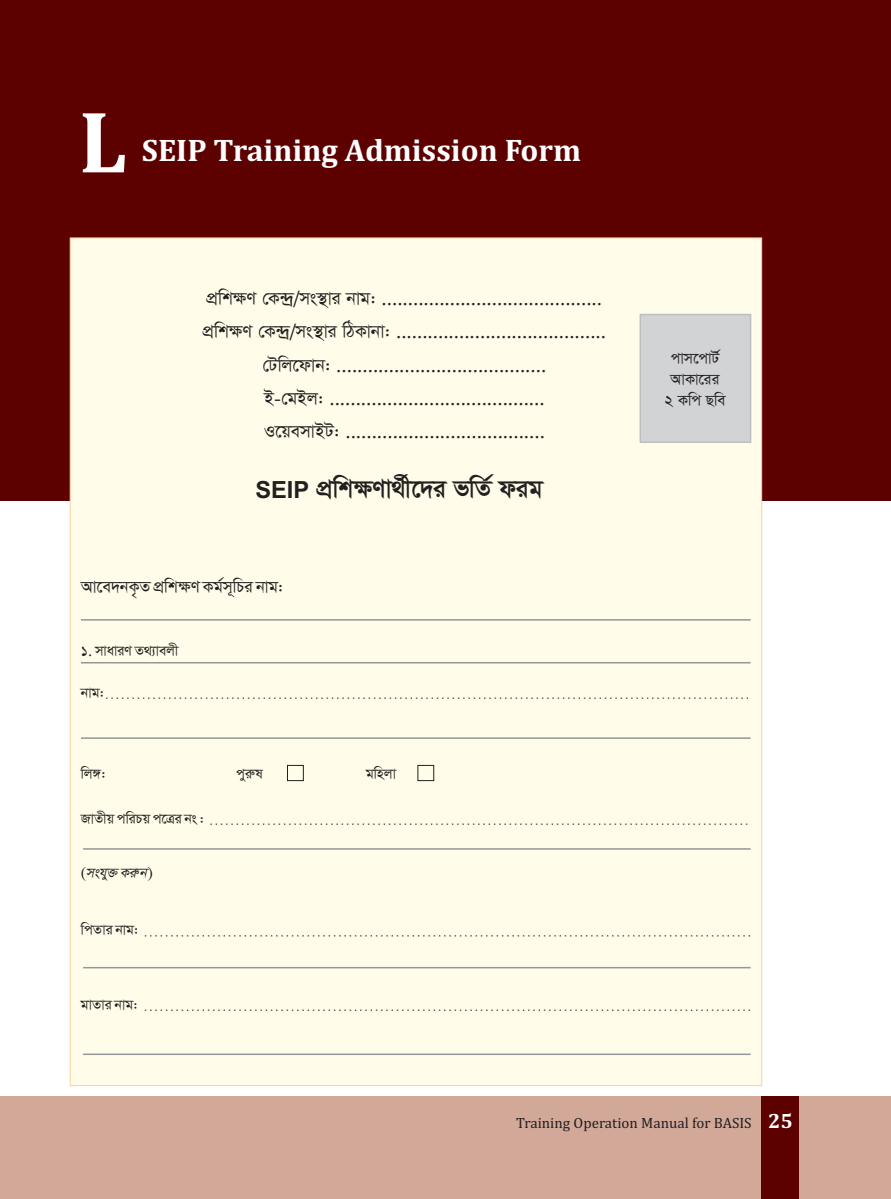
<style>
.page{position:relative;width:891px;height:1199px;background:#fff}
.page>*{position:absolute;margin:0;border:0;box-sizing:border-box;transform-origin:0 0}
.t1{font:700 88.35px "Cambria";color:#fff}
.t2{font:700 31.5px "Cambria";color:#fff}
.t3{font:29.1px "Sutonny MJ Bold";color:#231f20}
.t4{font:21px/33.2px "Sutonny MJ";color:#231f20;text-align:center}
.t5{font:700 21px "Cambria";color:#fff}
.t6{font:19.5px "Sutonny MJ";color:#231f20}
.t7{font:18px/21.1px "Sutonny MJ";color:#231f20;text-align:center}
.t8{font:16.5px "Sutonny MJ";color:#231f20}
.t9{font:16.5px "Sutonny MJ Italic";color:#231f20}
.t10{font:15px "Cambria";color:#231f20}
.s1{font-family:"Arial";font-weight:700;font-size:23.7px}
.s2{font-family:"Sutonny MJ"}
</style>
<div class="page">
<div style="left:0;top:1096px;width:891px;height:103px;background:#d2a999"></div>
<div style="left:761px;top:1096px;width:38px;height:103px;background:#5d0000"></div>
<div style="left:0;top:0;width:891px;height:501px;background:#5d0000"></div>
<div style="left:69px;top:237px;width:693px;height:849px;background:#fffde9"></div>
<svg style="left:639px;top:313px;width:113px;height:131px;background:#d1d2d3"></svg>
<hr style="left:81px;top:619px;width:670px;height:2px;background:#949698">
<svg style="left:106px;top:698px;width:645px;height:1px"></svg>
<hr style="left:81px;top:737px;width:670px;height:2px;background:#949698">
<div style="left:287px;top:765px;width:17px;height:16px;border:1px solid #231f20"></div>
<div style="left:418px;top:765px;width:16px;height:16px;border:1px solid #231f20"></div>
<svg style="left:210px;top:824px;width:541px;height:1px"></svg>
<hr style="left:83px;top:848px;width:668px;height:2px;background:#949698">
<hr style="left:81px;top:662px;width:670px;height:1px;background:#949698">
<svg style="left:145px;top:935px;width:606px;height:1px"></svg>
<svg style="left:145px;top:1010px;width:606px;height:1px"></svg>
<hr style="left:83px;top:967px;width:668px;height:1px;background:#949698">
<hr style="left:83px;top:1053px;width:668px;height:2px;background:#949698">
<h1 class="t1" style="left:79px;top:104px;width:50px">L</h1>
<h2 class="t2" style="left:142px;top:136px;width:441px">SEIP Training Admission Form</h2>
<p class="t4" style="left:203px;top:282px;width:405px">CÖWKŸY †K›`ª/MS¯’VI BVG: ..........................................<br>CÖWKŸY †K›`ª/MS¯’VI WVKVBV: ........................................ †UWJ‡DVB: ........................................<br>B-†GBJ: .........................................<br>I‡QEMVBU: ......................................</p>
<h3 class="t3" style="left:255px;top:474px;width:289px"><span class="s1">SEIP</span> CÖWK¶YV_©X‡`I FWZ© DIG</h3>
<p class="t6" style="left:81px;top:577px;width:204px">AV‡E`BK…Z CÖWK¶Y KG©M~WPI BVG:</p>
<p class="t8" style="left:81px;top:643px;width:99px">1. MVAVIY Z_¨VEJX</p>
<p class="t8" style="left:81px;top:685px;width:25px">BVG:</p>
<p class="t8" style="left:81px;top:766px;width:26px">WJ½:</p>
<p class="t8" style="left:236px;top:766px;width:28px">CYIÆL</p>
<p class="t8" style="left:366px;top:766px;width:32px">GWNJV</p>
<p class="t8" style="left:81px;top:811px;width:125px">RVZXQ CWIPQ C‡ÎI BS :</p>
<p class="t9" style="left:81px;top:865px;width:74px"><span class="s2">(</span>mshy³ Kiæb<span class="s2">)</span></p>
<p class="t8" style="left:81px;top:922px;width:59px">WCZVI BVG:</p>
<p class="t8" style="left:81px;top:997px;width:58px">GVZVI BVG:</p>
<p class="t7" style="left:665px;top:348px;width:62px">CVM‡CVU©<br>AVKV‡II<br>2 KWC QWE</p>
<p class="t10" style="left:516px;top:1116px;width:237px">Training Operation Manual for BASIS</p>
<p class="t5" style="left:768px;top:1111px;width:26px">25</p>
</div>
